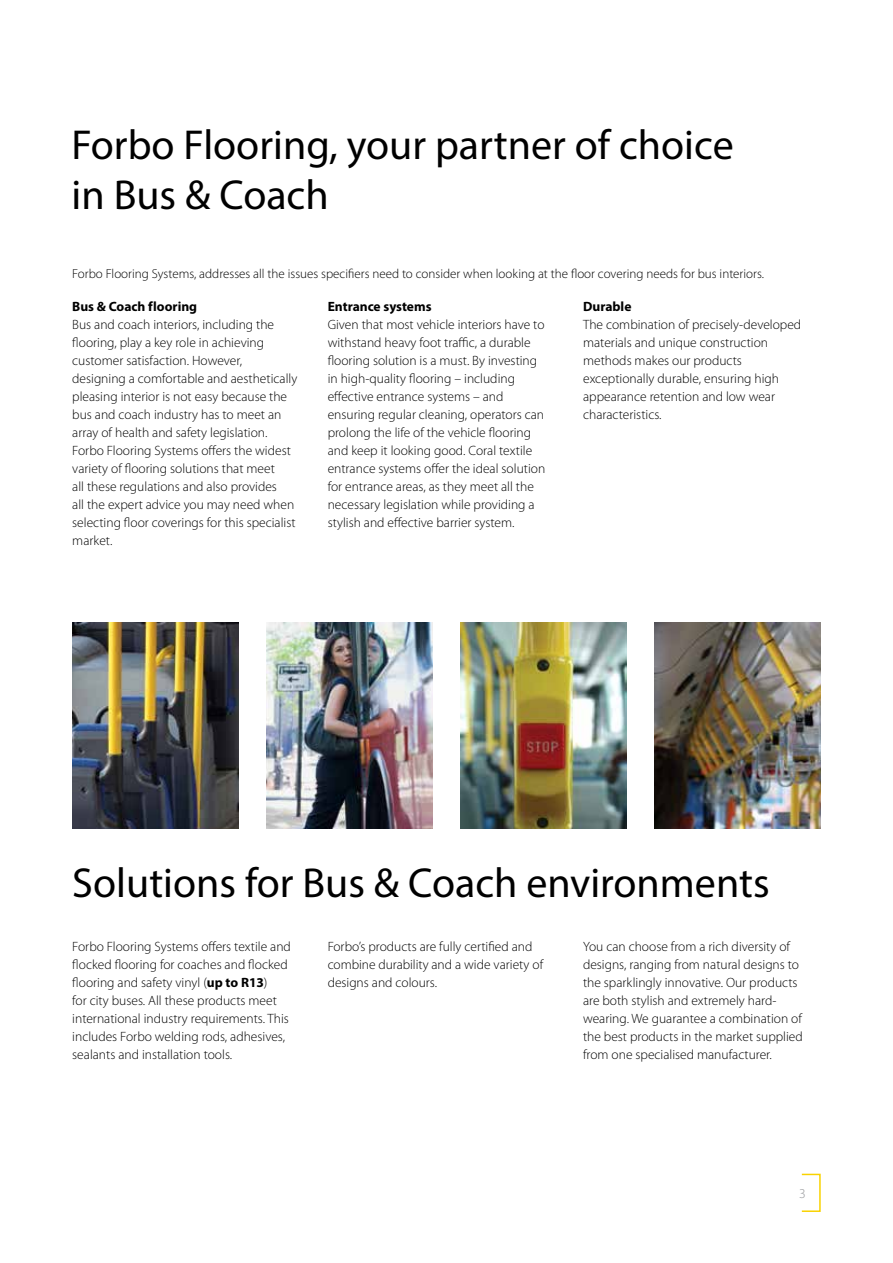
<style>
.page{position:relative;width:893px;height:1263px;background:#fff}
.page>*{position:absolute;margin:0;border:0;box-sizing:border-box;transform-origin:0 0}
.t1{font:42px/50.4px "Myriad Pro";color:#000}
.t2{font:300 13.5px/18px "Myriad Pro";color:#000}
.t3{font:700 13.5px "Myriad Pro";color:#000}
.t4{font:300 13.5px "Myriad Pro";color:#939598}
.t5{font:300 13.05px "Myriad Pro";color:#000}
.s1{font-weight:700}
</style>
<div class="page">
<div style="left:801px;top:1174px;width:20px;height:38px;border:2px solid #f9d200"></div>
<img style="left:72px;top:622px;width:166px;height:207px">
<img style="left:266px;top:622px;width:166px;height:207px">
<img style="left:461px;top:622px;width:165px;height:207px">
<img style="left:655px;top:622px;width:166px;height:207px">
<h1 class="t1" style="left:72px;top:119px;width:664px">Forbo Flooring, your partner of choice in Bus &amp; Coach</h1>
<p class="t5" style="left:72px;top:266px;width:693px">Forbo Flooring Systems, addresses all the issues specifiers need to consider when looking at the floor covering needs for bus interiors.</p>
<p class="t3" style="left:72px;top:298px;width:126px">Bus &amp; Coach flooring</p>
<p class="t2" style="left:72px;top:316px;width:227px">Bus and coach interiors, including the flooring, play a key role in achieving customer satisfaction. However, designing a comfortable and aesthetically pleasing interior is not easy because the bus and coach industry has to meet an array of health and safety legislation.<br>Forbo Flooring Systems offers the widest variety of flooring solutions that meet<br>all these regulations and also provides<br>all the expert advice you may need when selecting floor coverings for this specialist market.</p>
<p class="t3" style="left:328px;top:298px;width:105px">Entrance systems</p>
<p class="t2" style="left:328px;top:316px;width:219px">Given that most vehicle interiors have to withstand heavy foot traffic, a durable flooring solution is a must. By investing in high-quality flooring – including effective entrance systems – and ensuring regular cleaning, operators can prolong the life of the vehicle flooring and keep it looking good. Coral textile entrance systems offer the ideal solution for entrance areas, as they meet all the necessary legislation while providing a stylish and effective barrier system.</p>
<p class="t3" style="left:583px;top:298px;width:50px">Durable</p>
<p class="t2" style="left:583px;top:316px;width:220px">The combination of precisely-developed materials and unique construction methods makes our products exceptionally durable, ensuring high appearance retention and low wear characteristics.</p>
<h1 class="t1" style="left:72px;top:857px;width:699px">Solutions for Bus &amp; Coach environments</h1>
<p class="t2" style="left:72px;top:937px;width:220px">Forbo Flooring Systems offers textile and flocked flooring for coaches and flocked flooring and safety vinyl (<span class="s1">up to R13</span>)<br>for city buses. All these products meet international industry requirements. This includes Forbo welding rods, adhesives, sealants and installation tools.</p>
<p class="t2" style="left:328px;top:937px;width:217px">Forbo’s products are fully certified and combine durability and a wide variety of designs and colours.</p>
<p class="t2" style="left:583px;top:937px;width:221px">You can choose from a rich diversity of designs, ranging from natural designs to the sparklingly innovative. Our products are both stylish and extremely hard&shy;wearing. We guarantee a combination of the best products in the market supplied from one specialised manufacturer.</p>
<p class="t4" style="left:799px;top:1185px;width:8px">3</p>
</div>
